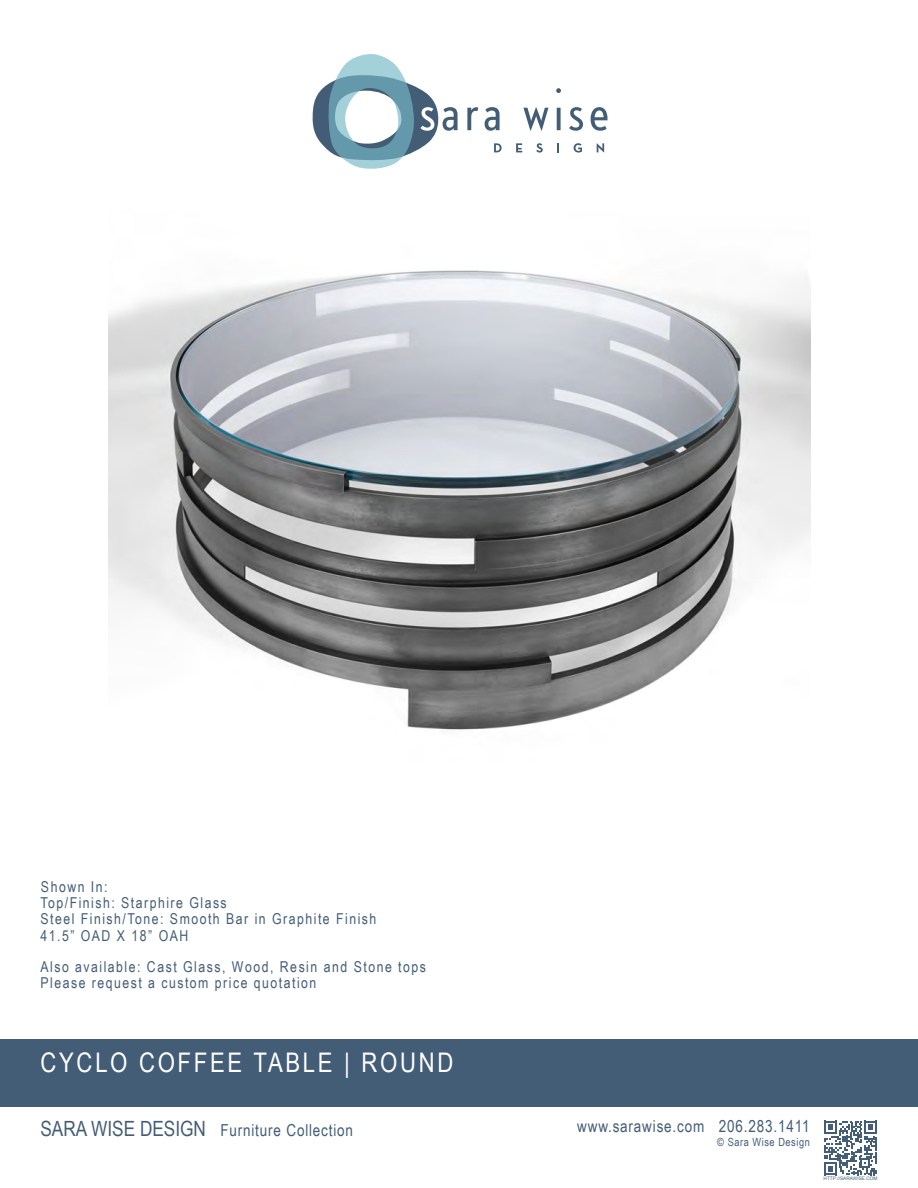
<style>
.page{position:relative;width:918px;height:1188px;background:#fff}
.page>*{position:absolute;margin:0;border:0;box-sizing:border-box;transform-origin:0 0}
.t1{font:27px "Arial Narrow";letter-spacing:.1em;color:#fff}
.t2{font:16.5px "Arial Narrow";letter-spacing:.05em;color:#435d77}
.t3{font:15px/16.2px "Arial Narrow";letter-spacing:.1em;color:#435d77}
.t4{font:11.25px "Arial Narrow";letter-spacing:.05em;color:#435d77}
.t5{font:4.8px "Arial";color:#445e77}
.s1{font-size:21px}
</style>
<div class="page">
<div style="left:0;top:1040px;width:918px;height:67px;background:#435d77"></div>
<svg style="left:312px;top:54px;width:146px;height:115px"></svg>
<svg style="left:467px;top:107px;width:11px;height:23px"></svg>
<svg style="left:485px;top:107px;width:15px;height:24px"></svg>
<svg style="left:523px;top:107px;width:25px;height:24px"></svg>
<svg style="left:556px;top:88px;width:5px;height:42px"></svg>
<svg style="left:569px;top:107px;width:14px;height:24px"></svg>
<svg style="left:591px;top:107px;width:17px;height:24px"></svg>
<svg style="left:494px;top:143px;width:8px;height:9px"></svg>
<svg style="left:516px;top:143px;width:6px;height:9px"></svg>
<svg style="left:536px;top:143px;width:7px;height:10px"></svg>
<svg style="left:557px;top:143px;width:2px;height:9px"></svg>
<svg style="left:574px;top:143px;width:8px;height:10px"></svg>
<svg style="left:597px;top:143px;width:7px;height:10px"></svg>
<svg style="left:824px;top:1121px;width:53px;height:54px"></svg>
<img style="left:109px;top:270px;width:701px;height:460px">
<p class="t3" style="left:40px;top:878px;width:337px">Shown In:<br>Top/Finish: Starphire Glass<br>Steel Finish/Tone: Smooth Bar in Graphite Finish<br>41.5” OAD X 18” OAH</p>
<p class="t3" style="left:40px;top:958px;width:387px">Also available: Cast Glass, Wood, Resin and Stone tops<br>Please request a custom price quotation</p>
<p class="t1" style="left:40px;top:1043px;width:414px">CYCLO COFFEE TABLE | ROUND</p>
<p class="t2" style="left:40px;top:1118px;width:314px"><span class="s1">SARA WISE DESIGN</span> Furniture Collection</p>
<p class="t2" style="left:577px;top:1114px;width:234px">www.sarawise.com 206.283.1411</p>
<p class="t4" style="left:717px;top:1134px;width:94px">© Sara Wise Design</p>
<p class="t5" style="left:824px;top:1175px;width:55px">HTTP://SARAWISE.COM</p>
</div>
